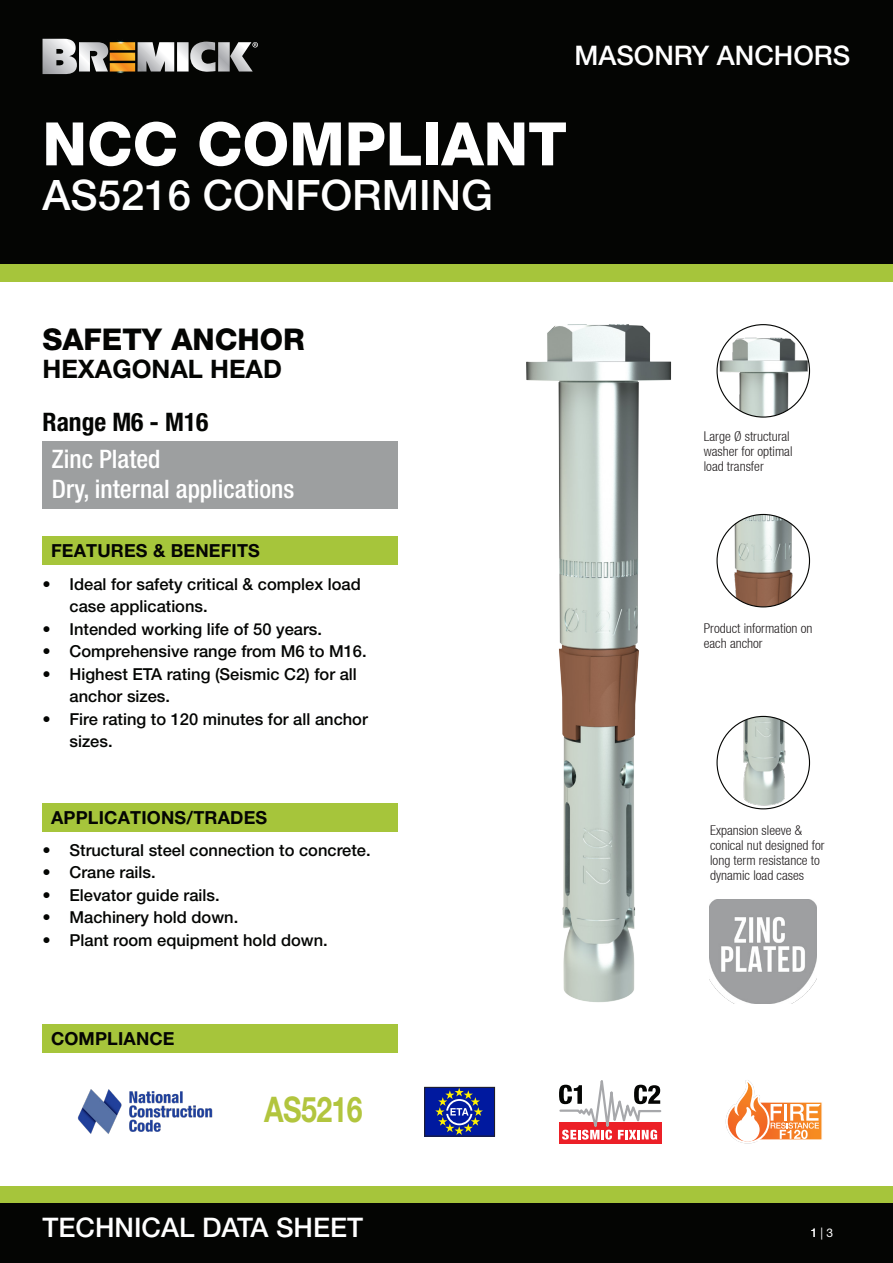
<style>
.page{position:relative;width:893px;height:1263px;background:#fff}
.page>*{position:absolute;margin:0;border:0;box-sizing:border-box;transform-origin:0 0}
.t1{font:800 60px "Helvetica Neue LT Std";color:#fff}
.t2{font:500 42px "Helvetica Neue LT Std";color:#fff}
.t3{font:700 35.4px "Helvetica Neue LT Pro";letter-spacing:-.02em;color:#b2c53e;scale:.81 1}
.Heading_First_Line{font:800 30px "Helvetica Neue LT Std";color:#040503}
.t4{font:500 27px "Helvetica Neue LT Std";color:#fff}
.SIZE{font:500 condensed 25.5px "Helvetica Neue LT Std";color:#fff}
.Heading_Second_Line{font:700 25.5px "Helvetica Neue";color:#040503}
.Size{font:700 condensed 25.5px "Helvetica Neue LT Std";color:#040503}
.Subheading{font:700 18px "Helvetica Neue LT Pro";letter-spacing:.01em;color:#040503}
.t5{font:500 16.5px/22.5px "Helvetica Neue LT Std";color:#040503}
.CALL_OUT{font:300 condensed 13.5px/15px "Helvetica Neue LT";color:#231f20}
.t6{font:12px "Helvetica Neue LT Std";color:#fff}
</style>
<div class="page">
<div style="left:0;top:1186px;width:893px;height:17px;background:#a6c53b"></div>
<div style="left:0;top:1203px;width:893px;height:60px;background:#040503"></div>
<div style="left:0;top:0;width:893px;height:265px;background:#040503"></div>
<div style="left:0;top:265px;width:893px;height:17px;background:#a6c53b"></div>
<div style="left:43px;top:1025px;width:355px;height:28px;background:#a6c53b"></div>
<div style="left:43px;top:537px;width:355px;height:28px;background:#a6c53b"></div>
<div style="left:43px;top:803px;width:355px;height:28px;background:#a6c53b"></div>
<svg style="left:43px;top:38px;width:215px;height:37px"></svg>
<img style="left:526px;top:324px;width:146px;height:678px">
<img style="left:709px;top:899px;width:107px;height:105px">
<img style="left:717px;top:325px;width:92px;height:92px;border-radius:46px">
<img style="left:717px;top:716px;width:92px;height:93px;border-radius:46px">
<img style="left:717px;top:514px;width:92px;height:93px;border-radius:46px">
<div style="left:43px;top:442px;width:355px;height:67px;background:#9d9fa0"></div>
<div style="left:424px;top:1087px;width:71px;height:49px;background:#00199f"></div>
<div style="left:424px;top:1087px;width:71px;height:49px;border:1px solid #231f20"></div>
<svg style="left:435px;top:1088px;width:48px;height:47px"></svg>
<svg style="left:726px;top:1080px;width:96px;height:63px"></svg>
<img style="left:78px;top:1089px;width:134px;height:45px">
<svg style="left:559px;top:1080px;width:103px;height:64px"></svg>
<p class="t4" style="left:574px;top:40px;width:278px">MASONRY ANCHORS</p>
<p class="t1" style="left:43px;top:108px;width:526px">NCC COMPLIANT</p>
<p class="t2" style="left:43px;top:170px;width:452px">AS5216 CONFORMING</p>
<p class="Heading_First_Line" style="left:43px;top:321px;width:264px">SAFETY ANCHOR</p>
<p class="Heading_Second_Line" style="left:43px;top:354px;width:241px">HEXAGONAL HEAD</p>
<p class="Size" style="left:43px;top:406px;width:168px">Range M6 - M16</p>
<p class="CALL_OUT" style="left:704px;top:428px;width:90px">Large Ø structural washer for optimal</p>
<p class="SIZE" style="left:52px;top:444px;width:110px">Zinc Plated</p>
<p class="CALL_OUT" style="left:704px;top:458px;width:61px">load transfer</p>
<p class="SIZE" style="left:52px;top:474px;width:244px">Dry, internal applications</p>
<p class="Subheading" style="left:51px;top:540px;width:210px">FEATURES &amp; BENEFITS</p>
<p class="t5" style="left:70px;top:572px;width:293px;text-indent:-27px">• Ideal for safety critical &amp; complex load case applications.</p>
<p class="t5" style="left:43px;top:617px;width:281px">• Intended working life of 50 years.</p>
<p class="t5" style="left:43px;top:640px;width:326px">• Comprehensive range from M6 to M16.</p>
<p class="t5" style="left:70px;top:662px;width:289px;text-indent:-27px">• Highest ETA rating (Seismic C2) for all anchor sizes.</p>
<p class="t5" style="left:70px;top:707px;width:300px;text-indent:-27px">• Fire rating to 120 minutes for all anchor sizes.</p>
<p class="Subheading" style="left:51px;top:806px;width:218px">APPLICATIONS/TRADES</p>
<p class="t5" style="left:43px;top:839px;width:330px">• Structural steel connection to concrete.</p>
<p class="t5" style="left:43px;top:861px;width:115px">• Crane rails.</p>
<p class="t5" style="left:43px;top:884px;width:179px">• Elevator guide rails.</p>
<p class="t5" style="left:43px;top:906px;width:197px">• Machinery hold down.</p>
<p class="t5" style="left:43px;top:929px;width:287px">• Plant room equipment hold down.</p>
<p class="Subheading" style="left:51px;top:1028px;width:125px">COMPLIANCE</p>
<p class="t3" style="left:264px;top:1087px;width:123px">AS5216</p>
<p class="t4" style="left:43px;top:1211px;width:322px">TECHNICAL DATA SHEET</p>
<p class="CALL_OUT" style="left:704px;top:620px;width:110px">Product information on each anchor</p>
<p class="CALL_OUT" style="left:710px;top:822px;width:116px">Expansion sleeve &amp; conical nut designed for long term resistance to dynamic load cases</p>
<p class="t6" style="left:810px;top:1226px;width:24px">1 | 3</p>
</div>
